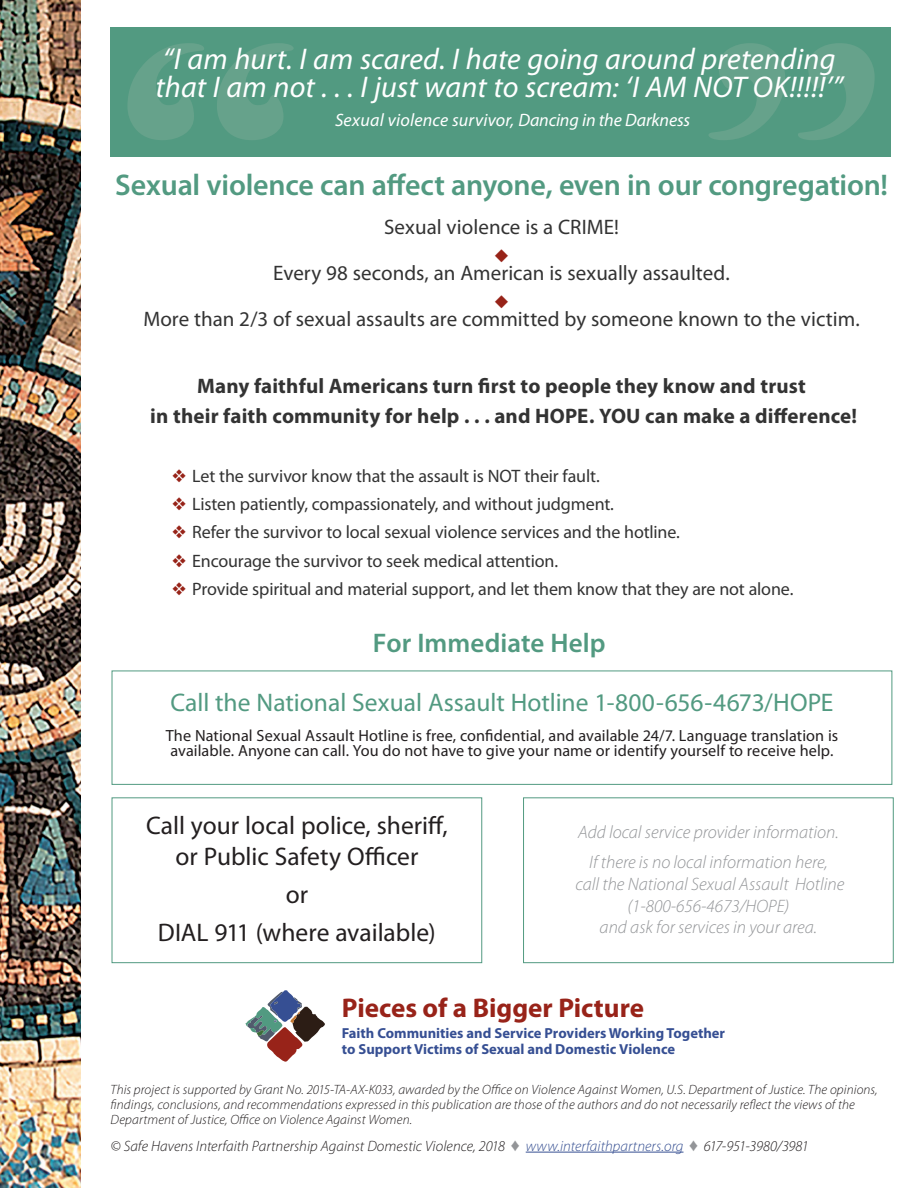
<style>
.page{position:relative;width:918px;height:1188px;background:#fff}
.page>*{position:absolute;margin:0;border:0;box-sizing:border-box;transform-origin:0 0}
.t1{font:italic 30px/28.5px "Myriad Pro";letter-spacing:.01em;color:#fff}
.t2{font:600 30px "Myriad Pro";letter-spacing:-.01em;color:#529a81}
.t3{font:700 27.15px "Myriad Pro";color:#982319}
.t4{font:600 27px "Myriad Pro";color:#529a81}
.t5{font:25.5px/30.6px "Myriad Pro";color:#231f20;text-align:center}
.t6{font:25.5px "Myriad Pro";color:#529a81}
.bullets{font:21px "Myriad Pro";color:#333}
.bullets-2{font:700 21px/30px "Myriad Pro";letter-spacing:.005em;color:#333;text-align:center}
.t7{font:18px "Myriad Pro";letter-spacing:-.005em;color:#333}
.t8{font:italic 300 18px/21.6px "Myriad Pro";color:#939598;text-align:center}
.t9{font:italic 18px "Myriad Pro";color:#fff}
.t10{font:16.2px/15px "Myriad Pro";letter-spacing:.005em;color:#231f20}
.t11{font:italic 300 15px "Myriad Pro";letter-spacing:.005em;color:#231f20}
.t12{font:700 14.55px/16px "Myriad Pro";color:#364f93}
.t13{font:italic 300 13.5px/15px "Myriad Pro";letter-spacing:.01em;color:#231f20}
.s1{color:#972318}
.s2{color:#939598}
.s3{color:#375092}
</style>
<div class="page">
<div style="left:110px;top:27px;width:781px;height:129px;background:#529a81"></div>
<svg style="left:127px;top:43px;width:167px;height:97px"></svg>
<svg style="left:709px;top:43px;width:166px;height:97px"></svg>
<div style="left:112px;top:797px;width:370px;height:166px;border:1px solid #529a81"></div>
<div style="left:523px;top:797px;width:371px;height:166px;border:1px solid #529a81"></div>
<div style="left:112px;top:671px;width:780px;height:114px;border:1px solid #529a81"></div>
<img style="left:0;top:0;width:81px;height:1188px">
<svg style="left:245px;top:990px;width:80px;height:72px"></svg>
<hr style="left:526px;top:1152px;width:157px;height:1px;background:#375092">
<p class="t1" style="left:155px;top:44px;width:689px">“I am hurt. I am scared. I hate going around pretending that I am not . . . I just want to scream: ‘I AM NOT OK!!!!!’”</p>
<p class="t9" style="left:335px;top:109px;width:357px">Sexual violence survivor, Dancing in the Darkness</p>
<p class="t2" style="left:115px;top:166px;width:774px">Sexual violence can affect anyone, even in our congregation!</p>
<p class="bullets" style="left:384px;top:214px;width:236px">Sexual violence is a CRIME!</p>
<p class="bullets" style="left:273px;top:260px;width:458px">Every 98 seconds, an American is sexually assaulted.</p>
<p class="bullets" style="left:143px;top:306px;width:718px">More than 2/3 of sexual assaults are committed by someone known to the victim.</p>
<p class="bullets-2" style="left:150px;top:370px;width:708px">Many faithful Americans turn first to people they know and trust<br>in their faith community for help . . . and HOPE. YOU can make a difference!</p>
<p class="t7" style="left:172px;top:464px;width:429px"><span class="s1">❖</span> Let the survivor know that the assault is NOT their fault.</p>
<p class="t7" style="left:172px;top:493px;width:444px"><span class="s1">❖</span> Listen patiently, compassionately, and without judgment.</p>
<p class="t7" style="left:172px;top:521px;width:509px"><span class="s1">❖</span> Refer the survivor to local sexual violence services and the hotline.</p>
<p class="t7" style="left:172px;top:549px;width:388px"><span class="s1">❖</span> Encourage the survivor to seek medical attention.</p>
<p class="t7" style="left:172px;top:578px;width:623px"><span class="s1">❖</span> Provide spiritual and material support, and let them know that they are not alone.</p>
<p class="t4" style="left:373px;top:626px;width:234px">For Immediate Help</p>
<p class="t6" style="left:170px;top:687px;width:665px">Call the National Sexual Assault Hotline 1-800-656-4673/HOPE</p>
<p class="t10" style="left:166px;top:728px;width:674px">The National Sexual Assault Hotline is free, confidential, and available 24/7. Language translation is available. Anyone can call. You do not have to give your name or identify yourself to receive help.</p>
<p class="t5" style="left:146px;top:810px;width:303px">Call your local police, sheriff, or Public Safety Officer</p>
<p class="t5" style="left:286px;top:878px;width:24px">or</p>
<p class="t5" style="left:158px;top:917px;width:279px">DIAL 911 (where available)</p>
<p class="t8" style="left:578px;top:821px;width:262px">Add local service provider information.</p>
<p class="t8" style="left:576px;top:852px;width:271px">If there is no local information here,<br>call the National Sexual Assault Hotline (1-800-656-4673/HOPE)<br>and ask for services in your area.</p>
<p class="t3" style="left:342px;top:990px;width:304px">Pieces of a Bigger Picture</p>
<p class="t12" style="left:342px;top:1025px;width:385px">Faith Communities and Service Providers Working Together to Support Victims of Sexual and Domestic Violence</p>
<p class="t13" style="left:111px;top:1081px;width:769px">This project is supported by Grant No. 2015-TA-AX-K033, awarded by the Office on Violence Against Women, U.S. Department of Justice. The opinions, findings, conclusions, and recommendations expressed in this publication are those of the authors and do not necessarily reflect the views of the<br>Department of Justice, Office on Violence Against Women.</p>
<p class="t11" style="left:111px;top:1137px;width:700px">© Safe Havens Interfaith Partnership Against Domestic Violence, 2018 <span class="s2">♦</span> <span class="s3">www.interfaithpartners.org</span> <span class="s2">♦</span> 617-951-3980/3981</p>
</div>
